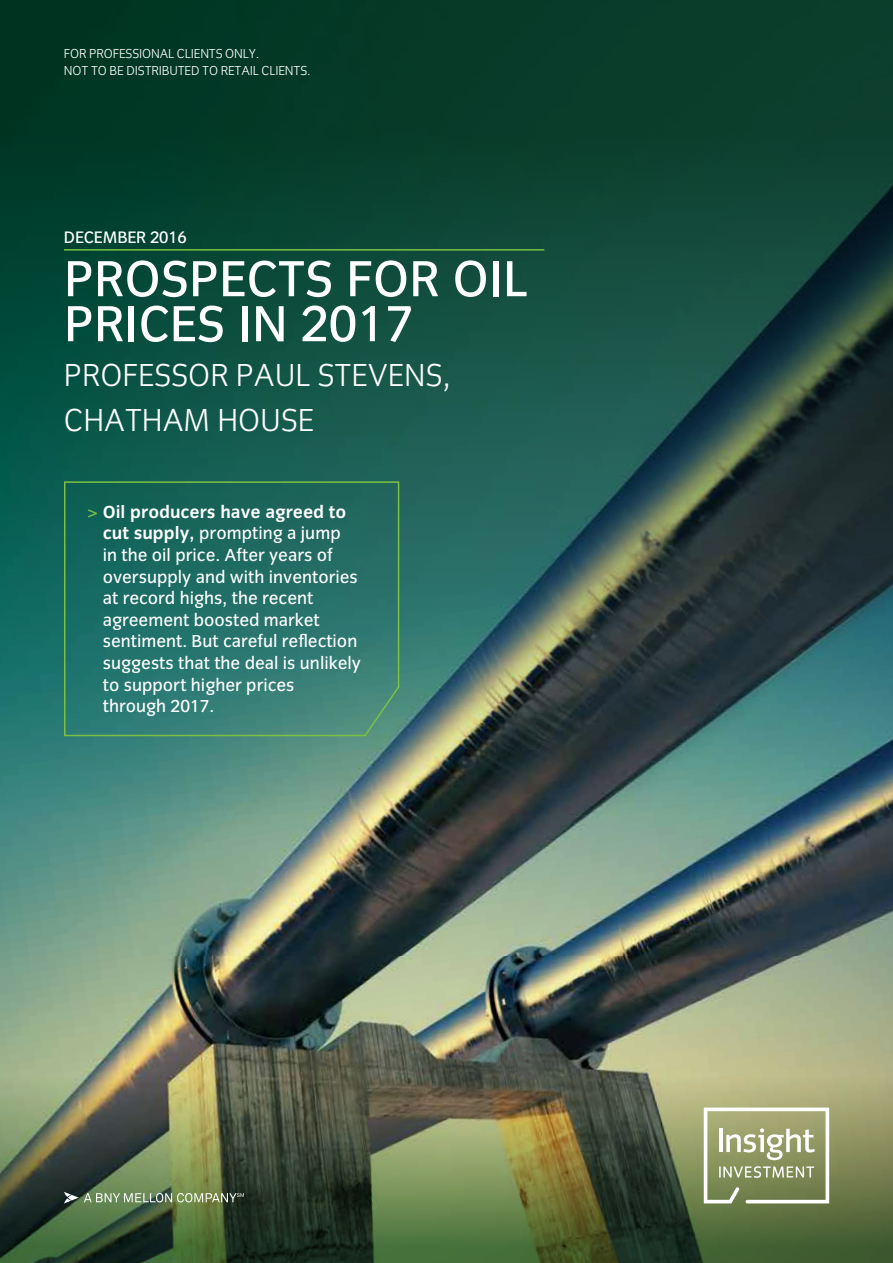
<style>
.page{position:relative;width:893px;height:1263px;background:#fff}
.page>*{position:absolute;margin:0;border:0;box-sizing:border-box;transform-origin:0 0}
.t1{font:52.5px/45px "Congress Sans Std";color:#fff}
.t2{font:33px/45px "Congress Sans Light Std";color:#fff}
.t3{font:18px/21.6px "Congress Sans Std";color:#fff}
.t4{font:17.25px "Congress Sans Std";letter-spacing:-.01em;color:#fff}
.t5{font:13.5px/16.5px "Congress Sans Light Std";letter-spacing:-.01em;color:#fff}
.s1{color:#7ac143}
.s2{font-weight:700}
</style>
<div class="page">
<img style="left:0;top:0;width:893px;height:957px">
<img style="left:0;top:957px;width:893px;height:306px">
<svg style="left:704px;top:1107px;width:125px;height:96px"></svg>
<svg style="left:64px;top:1192px;width:180px;height:11px;background:#809372"></svg>
<hr style="left:64px;top:249px;width:480px;height:2px;background:#7ac143">
<svg style="left:63px;top:481px;width:337px;height:256px;background:#277368"></svg>
<p class="t5" style="left:64px;top:46px;width:248px">FOR PROFESSIONAL CLIENTS ONLY.<br>NOT TO BE DISTRIBUTED TO RETAIL CLIENTS.</p>
<p class="t4" style="left:64px;top:227px;width:124px">DECEMBER 2016</p>
<h1 class="t1" style="left:64px;top:257px;width:465px">PROSPECTS FOR OIL<br>PRICES IN 2017</h1>
<h2 class="t2" style="left:64px;top:353px;width:389px">PROFESSOR PAUL STEVENS,<br>CHATHAM HOUSE</h2>
<p class="t3" style="left:103px;top:501px;width:260px;text-indent:-16px"><span class="s1">&gt;</span> <span class="s2">Oil producers have agreed to cut supply,</span> prompting a jump<br>in the oil price. After years of oversupply and with inventories at record highs, the recent agreement boosted market sentiment. But careful reflection suggests that the deal is unlikely to support higher prices through 2017.</p>
</div>
